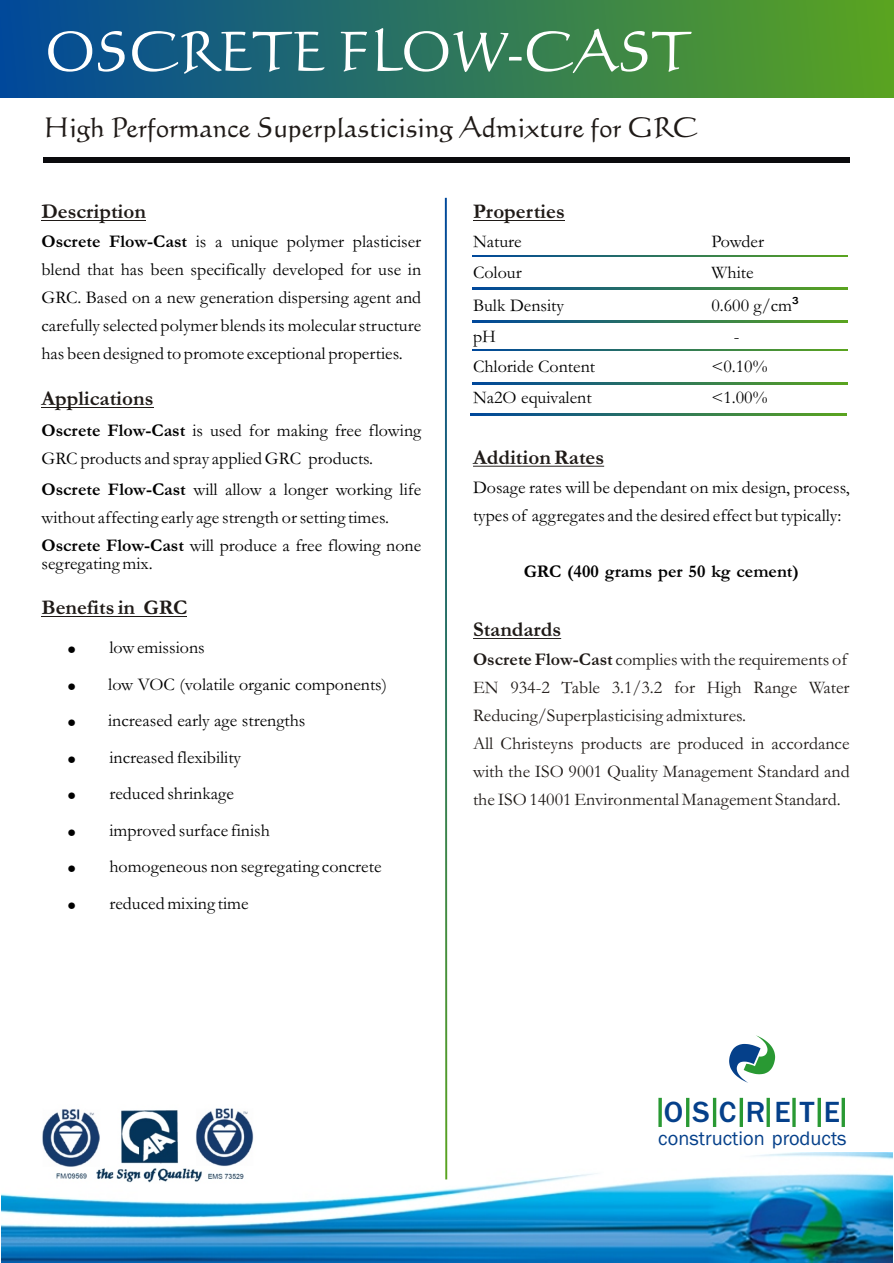
<style>
.page{position:relative;width:894px;height:1263px;background:#fff}
.page>*{position:absolute;margin:0;border:0;box-sizing:border-box;transform-origin:0 0}
.t1{font:54px "Calligraph 421 BT";color:#fff}
.t2{font:500 30.3px "Franklin Gothic";letter-spacing:.305em;color:#05408a}
.t3{font:27px "Calligraph 421 BT";color:#1f1a17}
.t4{font:700 21px "Garamond";color:#1f1a17}
.t5{font:20.4px "Franklin Gothic";color:#05408a}
.t6{font:18px/27.9px "Garamond";color:#000}
.t7{font:18px/27.9px "Garamond";color:#1f1a17}
.t8{font:700 18px "Garamond";color:#000}
.s1{font-weight:700}
.s2{font-family:"Arial";font-size:19.5px}
</style>
<div class="page">
<div style="left:44px;top:157px;width:806px;height:6px;background:#0a0a0d"></div>
<img style="left:1px;top:1152px;width:892px;height:111px">
<hr style="left:41px;top:220px;width:105px;height:1px;background:#1f1a17">
<hr style="left:41px;top:407px;width:112px;height:1px;background:#1f1a17">
<hr style="left:41px;top:616px;width:146px;height:1px;background:#1f1a17">
<hr style="left:473px;top:220px;width:92px;height:1px;background:#1f1a17">
<hr style="left:473px;top:466px;width:131px;height:1px;background:#1f1a17">
<hr style="left:473px;top:638px;width:88px;height:1px;background:#1f1a17">
<svg style="left:686px;top:1098px;width:3px;height:29px"></svg>
<svg style="left:658px;top:1098px;width:4px;height:29px"></svg>
<svg style="left:713px;top:1098px;width:3px;height:29px"></svg>
<svg style="left:740px;top:1098px;width:3px;height:29px"></svg>
<svg style="left:767px;top:1098px;width:3px;height:29px"></svg>
<svg style="left:792px;top:1098px;width:4px;height:29px"></svg>
<svg style="left:818px;top:1098px;width:3px;height:29px"></svg>
<svg style="left:842px;top:1098px;width:3px;height:29px"></svg>
<svg style="left:729px;top:1035px;width:46px;height:48px"></svg>
<div style="left:0;top:0;width:894px;height:98px;background:linear-gradient(to right,#00489b,#5aa420)"></div>
<img style="left:40px;top:1108px;width:217px;height:76px">
<svg style="left:445px;top:198px;width:2px;height:981px;background:#3a7e68"></svg>
<svg style="left:472px;top:255px;width:376px;height:2px"></svg>
<svg style="left:472px;top:288px;width:376px;height:1px"></svg>
<svg style="left:472px;top:321px;width:376px;height:1px"></svg>
<svg style="left:472px;top:349px;width:376px;height:2px"></svg>
<svg style="left:472px;top:383px;width:376px;height:1px"></svg>
<svg style="left:471px;top:413px;width:375px;height:2px"></svg>
<h1 class="t1" style="left:45px;top:30px;width:647px">OSCRETE FLOW-CAST</h1>
<h3 class="t3" style="left:44px;top:116px;width:656px">High Performance Superplasticising Admixture for GRC</h3>
<p class="t4" style="left:41px;top:205px;width:106px">Description</p>
<p class="t6" style="left:41px;top:230px;width:381px;text-align:justify"><span class="s1">Oscrete Flow-Cast</span> is a unique polymer plasticiser blend that has been specifically developed for use in GRC. Based on a new generation dispersing agent and carefully selected polymer blends its molecular structure has been designed to promote exceptional properties.</p>
<p class="t4" style="left:41px;top:391px;width:113px">Applications</p>
<p class="t6" style="left:41px;top:419px;width:381px"><span class="s1">Oscrete Flow-Cast</span> is used for making free flowing<br>GRC products and spray applied GRC products.</p>
<p class="t6" style="left:41px;top:477px;width:381px"><span class="s1">Oscrete Flow-Cast</span> will allow a longer working life without affecting early age strength or setting times.<br><span class="s1">Oscrete Flow-Cast</span> will produce a free flowing none</p>
<p class="t6" style="left:41px;top:551px;width:113px">segregating mix.</p>
<p class="t4" style="left:41px;top:600px;width:147px">Benefits in GRC</p>
<p class="t6" style="left:108px;top:631px;width:280px;line-height:36.6px">low emissions<br>low VOC (volatile organic components) increased early age strengths<br>increased flexibility<br>reduced shrinkage<br>improved surface finish<br>homogeneous non segregating concrete reduced mixing time</p>
<p class="t4" style="left:473px;top:205px;width:93px">Properties</p>
<p class="t6" style="left:473px;top:230px;width:50px">Nature</p>
<p class="t6" style="left:711px;top:230px;width:54px">Powder</p>
<p class="t6" style="left:473px;top:260px;width:50px">Colour</p>
<p class="t6" style="left:711px;top:260px;width:44px">White</p>
<p class="t6" style="left:473px;top:294px;width:93px">Bulk Density</p>
<p class="t6" style="left:711px;top:294px;width:89px">0.600 g/cm<span class="s2">³</span></p>
<p class="t6" style="left:473px;top:324px;width:24px">pH</p>
<p class="t6" style="left:734px;top:324px;width:7px">-</p>
<p class="t6" style="left:473px;top:355px;width:124px">Chloride Content</p>
<p class="t6" style="left:711px;top:355px;width:58px">&lt;0.10%</p>
<p class="t6" style="left:473px;top:385px;width:120px">Na2O equivalent</p>
<p class="t6" style="left:711px;top:385px;width:58px">&lt;1.00%</p>
<p class="t4" style="left:473px;top:450px;width:133px">Addition Rates</p>
<p class="t6" style="left:473px;top:475px;width:378px">Dosage rates will be dependant on mix design, process, types of aggregates and the desired effect but typically:</p>
<p class="t8" style="left:524px;top:565px;width:277px">GRC (400 grams per 50 kg cement)</p>
<p class="t4" style="left:473px;top:622px;width:90px">Standards</p>
<p class="t7" style="left:473px;top:648px;width:378px"><span class="s1">Oscrete Flow-Cast</span> complies with the requirements of EN 934-2 Table 3.1/3.2 for High Range Water Reducing/Superplasticising admixtures.<br>All Christeyns products are produced in accordance with the ISO 9001 Quality Management Standard and the ISO 14001 Environmental Management Standard.</p>
<h2 class="t2" style="left:664px;top:1101px;width:178px">OSCRETE</h2>
<p class="t5" style="left:658px;top:1131px;width:190px">construction products</p>
</div>
